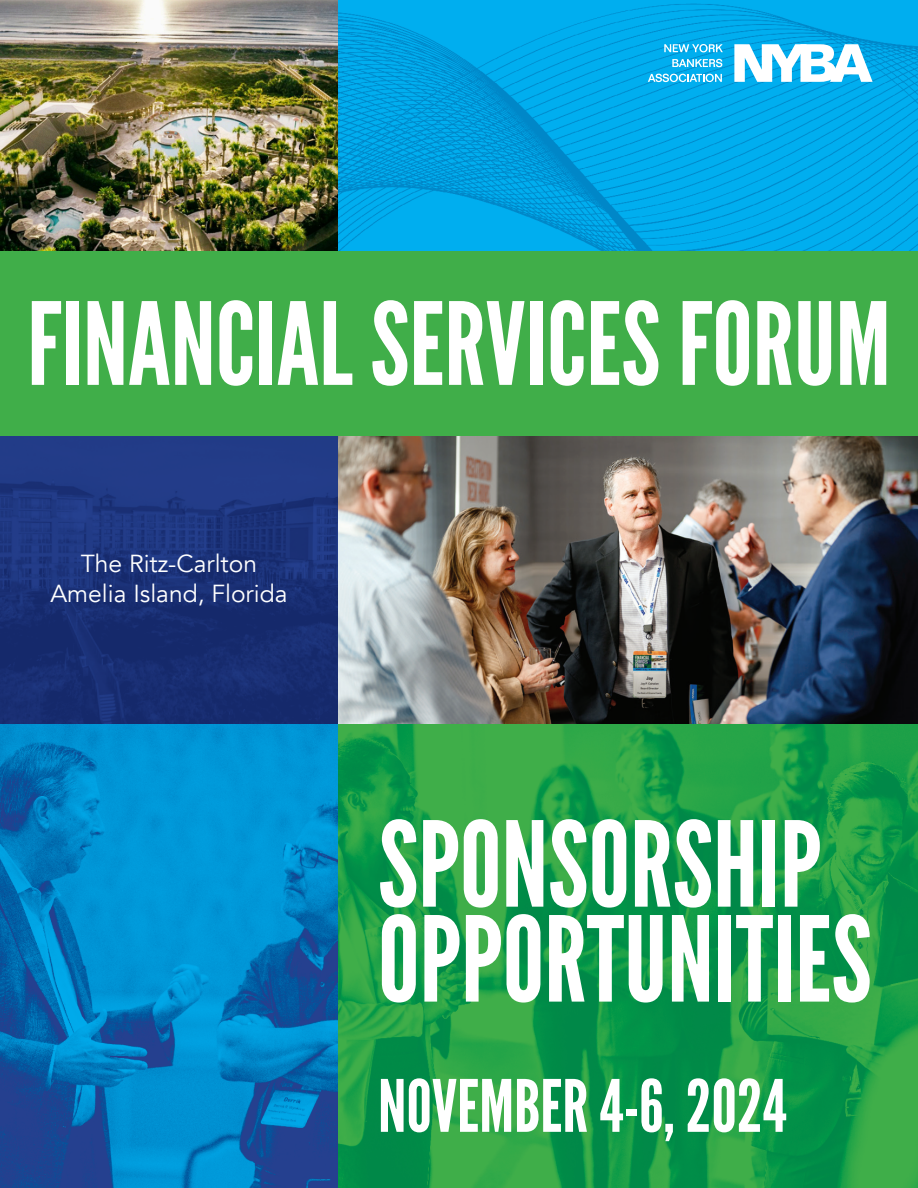
<style>
.page{position:relative;width:918px;height:1188px;background:#fff}
.page>*{position:absolute;margin:0;border:0;box-sizing:border-box;transform-origin:0 0}
.t1{font:117.75px "League Gothic";color:#fff}
.t2{font:114px "League Gothic";color:#fff}
.t3{font:72px "League Gothic";color:#fff}
.t4{font:24.6px "Avenir";color:#fff}
</style>
<div class="page">
<img style="left:338px;top:724px;width:580px;height:464px">
<img style="left:0;top:724px;width:338px;height:464px">
<div style="left:0;top:251px;width:918px;height:422px;background:#40ae49"></div>
<img style="left:0;top:0;width:918px;height:251px">
<img style="left:338px;top:436px;width:580px;height:288px">
<img style="left:0;top:436px;width:338px;height:288px">
<svg style="left:664px;top:44px;width:59px;height:8px"></svg>
<svg style="left:672px;top:59px;width:50px;height:8px"></svg>
<svg style="left:648px;top:74px;width:74px;height:8px"></svg>
<svg style="left:734px;top:44px;width:139px;height:38px"></svg>
<p class="t2" style="left:27px;top:279px;width:865px">FINANCIAL SERVICES FORUM</p>
<p class="t4" style="left:81px;top:549px;width:178px">The Ritz-Carlton</p>
<p class="t4" style="left:50px;top:579px;width:239px">Amelia Island, Florida</p>
<p class="t1" style="left:378px;top:797px;width:445px">SPONSORSHIP</p>
<p class="t1" style="left:378px;top:892px;width:495px">OPPORTUNITIES</p>
<p class="t3" style="left:378px;top:1065px;width:410px">NOVEMBER 4-6, 2024</p>
</div>
